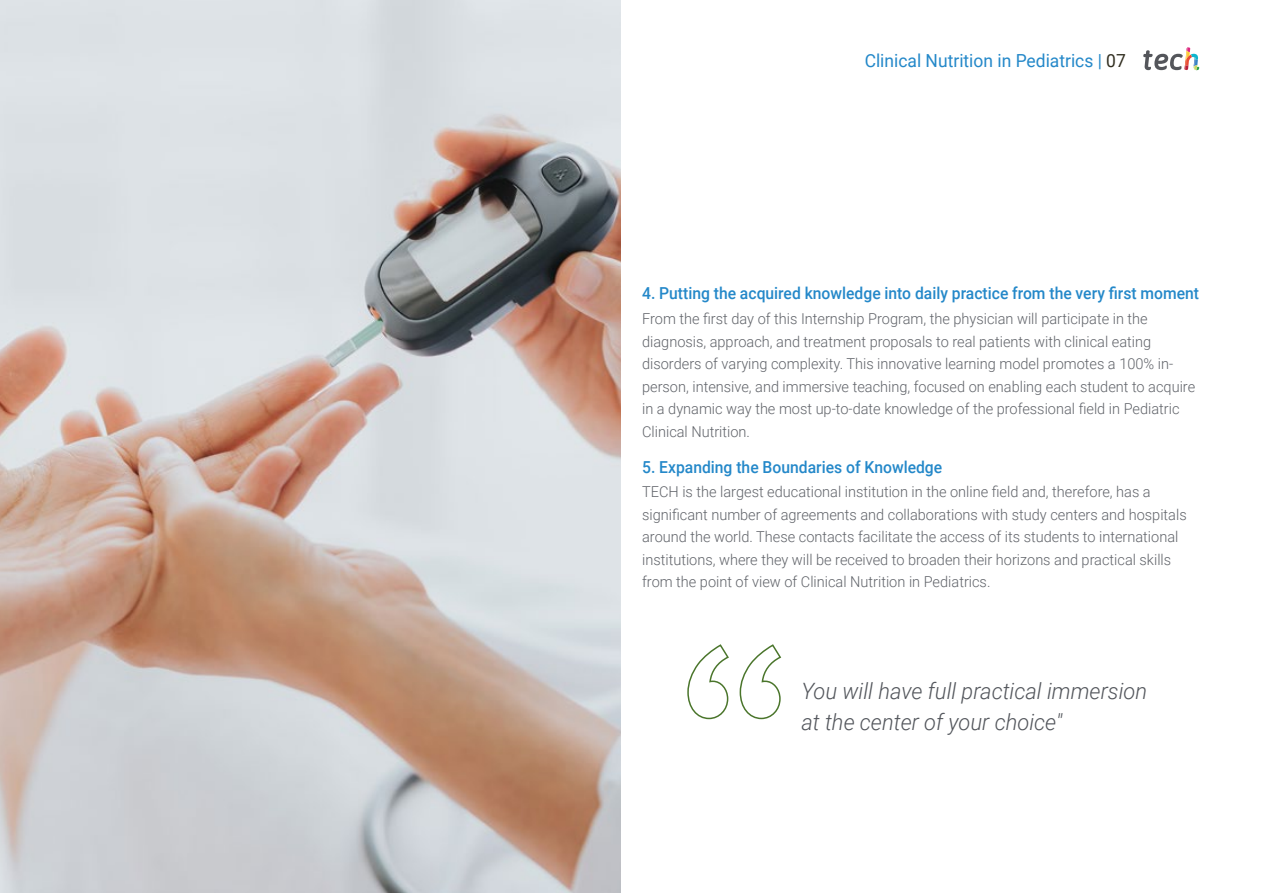
<style>
.page{position:relative;width:1263px;height:893px;background:#fff}
.page>*{position:absolute;margin:0;border:0;box-sizing:border-box;transform-origin:0 0}
.t1{font:italic 300 22.5px/31.5px "Roboto";color:#52555b}
.t2{font:18px "Roboto";color:#2488c9}
.t3{font:500 16.5px "Roboto";color:#2488c9;scale:.95 1}
.t4{font:300 15px/22.5px "Roboto";color:#61646a}
.s1{color:#312e20}
</style>
<div class="page">
<svg style="left:1143px;top:47px;width:56px;height:24px"></svg>
<img style="left:0;top:0;width:621px;height:893px">
<svg style="left:687px;top:644px;width:95px;height:76px"></svg>
<p class="t2" style="left:865px;top:48px;width:263px">Clinical Nutrition in Pediatrics | <span class="s1">07</span></p>
<p class="t3" style="left:642px;top:282px;width:588px">4. Putting the acquired knowledge into daily practice from the very first moment</p>
<p class="t4" style="left:642px;top:307px;width:555px">From the first day of this Internship Program, the physician will participate in the diagnosis, approach, and treatment proposals to real patients with clinical eating disorders of varying complexity. This innovative learning model promotes a 100% in&shy;person, intensive, and immersive teaching, focused on enabling each student to acquire in a dynamic way the most up-to-date knowledge of the professional field in Pediatric Clinical Nutrition.</p>
<p class="t3" style="left:642px;top:455px;width:317px">5. Expanding the Boundaries of Knowledge</p>
<p class="t4" style="left:642px;top:480px;width:546px">TECH is the largest educational institution in the online field and, therefore, has a significant number of agreements and collaborations with study centers and hospitals around the world. These contacts facilitate the access of its students to international institutions, where they will be received to broaden their horizons and practical skills from the point of view of Clinical Nutrition in Pediatrics.</p>
<h1 class="t1" style="left:801px;top:674px;width:347px">You will have full practical immersion at the center of your choice"</h1>
</div>
